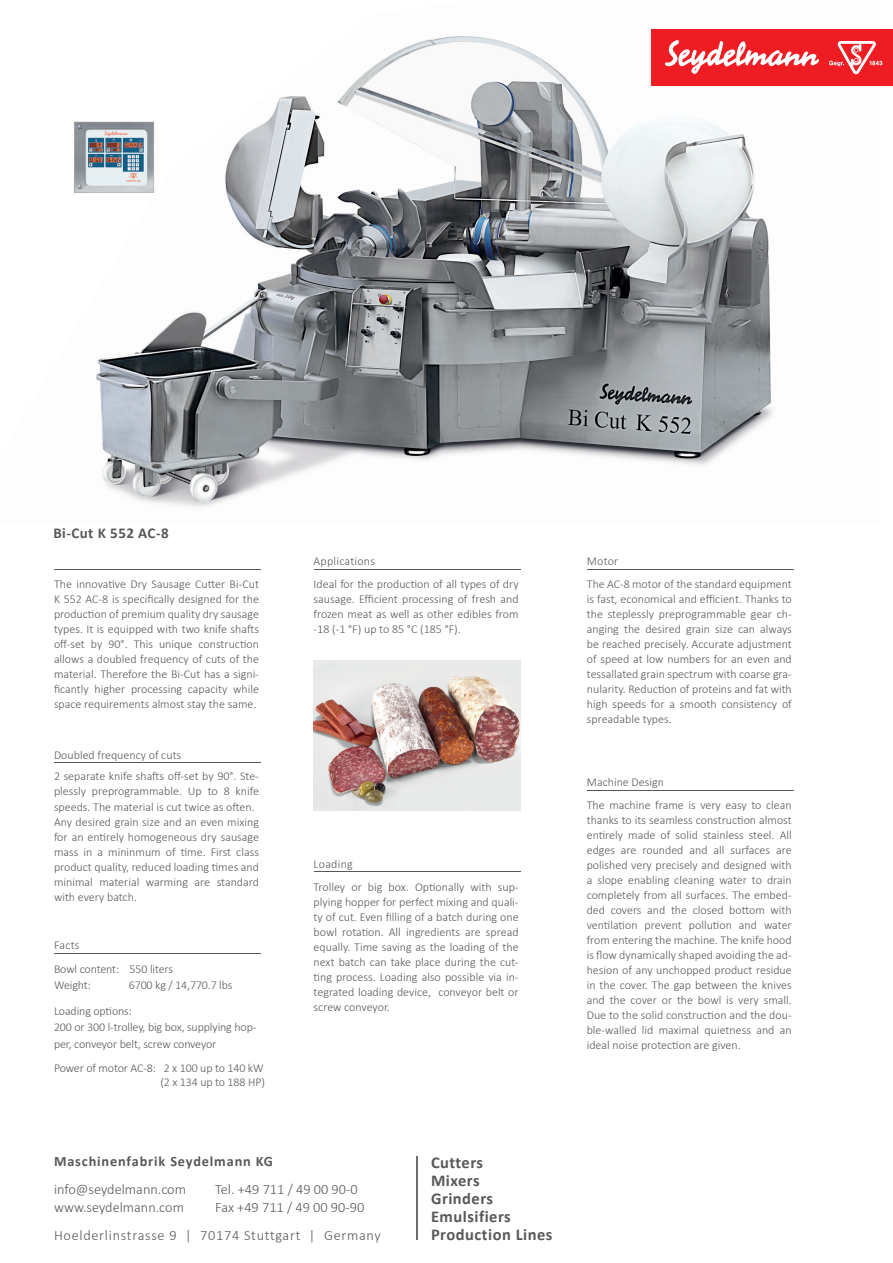
<style>
.page{position:relative;width:893px;height:1263px;background:#fff}
.page>*{position:absolute;margin:0;border:0;box-sizing:border-box;transform-origin:0 0}
.t1{font:700 16.5px/18px "Calibri";letter-spacing:.03em;color:#57585a}
.t2{font:700 15px "Calibri";letter-spacing:.03em;color:#57585a}
.t3{font:300 14.25px/18px "Calibri";color:#57585a}
.t4{font:300 14.25px "Calibri";letter-spacing:.05em;color:#57585a}
.t5{font:700 14.25px "Calibri";letter-spacing:.06em;color:#57585a}
.t6{font:300 12px/15px "Calibri";color:#57585a;text-align:justify}
.t7{font:300 12px "Calibri";letter-spacing:.02em;color:#57585a}
</style>
<div class="page">
<img style="left:96px;top:36px;width:784px;height:471px">
<img style="left:74px;top:115px;width:87px;height:84px">
<img style="left:314px;top:660px;width:206px;height:150px">
<hr style="left:54px;top:762px;width:207px;height:1px;background:#57585a">
<hr style="left:314px;top:569px;width:206px;height:1px;background:#57585a">
<hr style="left:587px;top:790px;width:207px;height:1px;background:#57585a">
<hr style="left:314px;top:871px;width:206px;height:1px;background:#57585a">
<hr style="left:587px;top:569px;width:207px;height:1px;background:#57585a">
<hr style="left:54px;top:570px;width:207px;height:1px;background:#57585a">
<hr style="left:416px;top:1156px;width:2px;height:84px;background:#6d6e71">
<hr style="left:54px;top:953px;width:207px;height:1px;background:#57585a">
<div style="left:651px;top:29px;width:242px;height:56px;background:#ee1d23"></div>
<svg style="left:665px;top:40px;width:154px;height:34px"></svg>
<svg style="left:829px;top:41px;width:53px;height:33px"></svg>
<p class="t2" style="left:53px;top:524px;width:117px">Bi-Cut K 552 AC-8</p>
<p class="t6" style="left:54px;top:576px;width:206px">The innovative Dry Sausage Cutter Bi-Cut K 552 AC-8 is specifically designed for the production of premium quality dry sausage types. It is equipped with two knife shafts off-set by 90°. This unique construction allows a doubled frequency of cuts of the material. Therefore the Bi-Cut has a signi&shy;ficantly higher processing capacity while space requirements almost stay the same.</p>
<p class="t6" style="left:54px;top:747px;width:129px">Doubled frequency of cuts</p>
<p class="t6" style="left:54px;top:769px;width:206px;text-align:left">2 separate knife shafts off-set by 90°. Ste&shy;plessly preprogrammable. Up to 8 knife speeds. The material is cut twice as often.<br>Any desired grain size and an even mixing for an entirely homogeneous dry sausage mass in a mininmum of time. First class product quality, reduced loading times and minimal material warming are standard with every batch.</p>
<p class="t6" style="left:54px;top:938px;width:27px">Facts</p>
<p class="t6" style="left:54px;top:960px;width:120px;line-height:16.5px">Bowl content: 550 liters<br>Weight:</p>
<p class="t6" style="left:129px;top:977px;width:105px">6700 kg / 14,770.7 lbs</p>
<p class="t6" style="left:54px;top:1002px;width:204px;line-height:16.5px;text-align:left">Loading options:<br>200 or 300 l-trolley, big box, supplying hop&shy;per, conveyor belt, screw conveyor</p>
<p class="t6" style="left:160px;top:1074px;width:106px">(2 x 134 up to 188 HP)</p>
<p class="t6" style="left:54px;top:1060px;width:211px">Power of motor AC-8: 2 x 100 up to 140 kW</p>
<p class="t6" style="left:314px;top:550px;width:206px;line-height:22.2px">Applications<br>Ideal for the production of all types of dry</p>
<p class="t6" style="left:314px;top:591px;width:206px">sausage. Efficient processing of fresh and frozen meat as well as other edibles from -18 (-1 °F) up to 85 °C (185 °F).</p>
<p class="t7" style="left:314px;top:856px;width:41px">Loading</p>
<p class="t6" style="left:314px;top:879px;width:206px">Trolley or big box. Optionally with sup&shy;plying hopper for perfect mixing and quali&shy;ty of cut. Even filling of a batch during one bowl rotation. All ingredients are spread equally. Time saving as the loading of the next batch can take place during the cut&shy;ting process. Loading also possible via in&shy;tegrated loading device, conveyor belt or screw conveyor.</p>
<p class="t5" style="left:54px;top:1152px;width:221px">Maschinenfabrik Seydelmann KG</p>
<p class="t3" style="left:54px;top:1180px;width:134px">info@seydelmann.com www.seydelmann.com</p>
<p class="t3" style="left:215px;top:1180px;width:151px">Tel. +49 711 / 49 00 90-0<br>Fax +49 711 / 49 00 90-90</p>
<p class="t4" style="left:54px;top:1227px;width:328px">Hoelderlinstrasse 9 | 70174 Stuttgart | Germany</p>
<h1 class="t1" style="left:431px;top:1153px;width:123px">Cutters<br>Mixers<br>Grinders<br>Emulsifiers<br>Production Lines</h1>
<p class="t6" style="left:587px;top:554px;width:33px">Motor</p>
<p class="t6" style="left:587px;top:577px;width:206px">The AC-8 motor of the standard equipment is fast, economical and efficient. Thanks to the steplessly preprogrammable gear ch&shy;anging the desired grain size can always be reached precisely. Accurate adjustment of speed at low numbers for an even and tessallated grain spectrum with coarse gra&shy;nularity. Reduction of proteins and fat with high speeds for a smooth consistency of spreadable types.</p>
<p class="t6" style="left:587px;top:774px;width:79px">Machine Design</p>
<p class="t6" style="left:587px;top:797px;width:206px">The machine frame is very easy to clean thanks to its seamless construction almost entirely made of solid stainless steel. All edges are rounded and all surfaces are polished very precisely and designed with a slope enabling cleaning water to drain completely from all surfaces. The embed&shy;ded covers and the closed bottom with ventilation prevent pollution and water from entering the machine. The knife hood is flow dynamically shaped avoiding the ad&shy;hesion of any unchopped product residue in the cover. The gap between the knives and the cover or the bowl is very small.<br>Due to the solid construction and the dou&shy;ble-walled lid maximal quietness and an ideal noise protection are given.</p>
</div>
